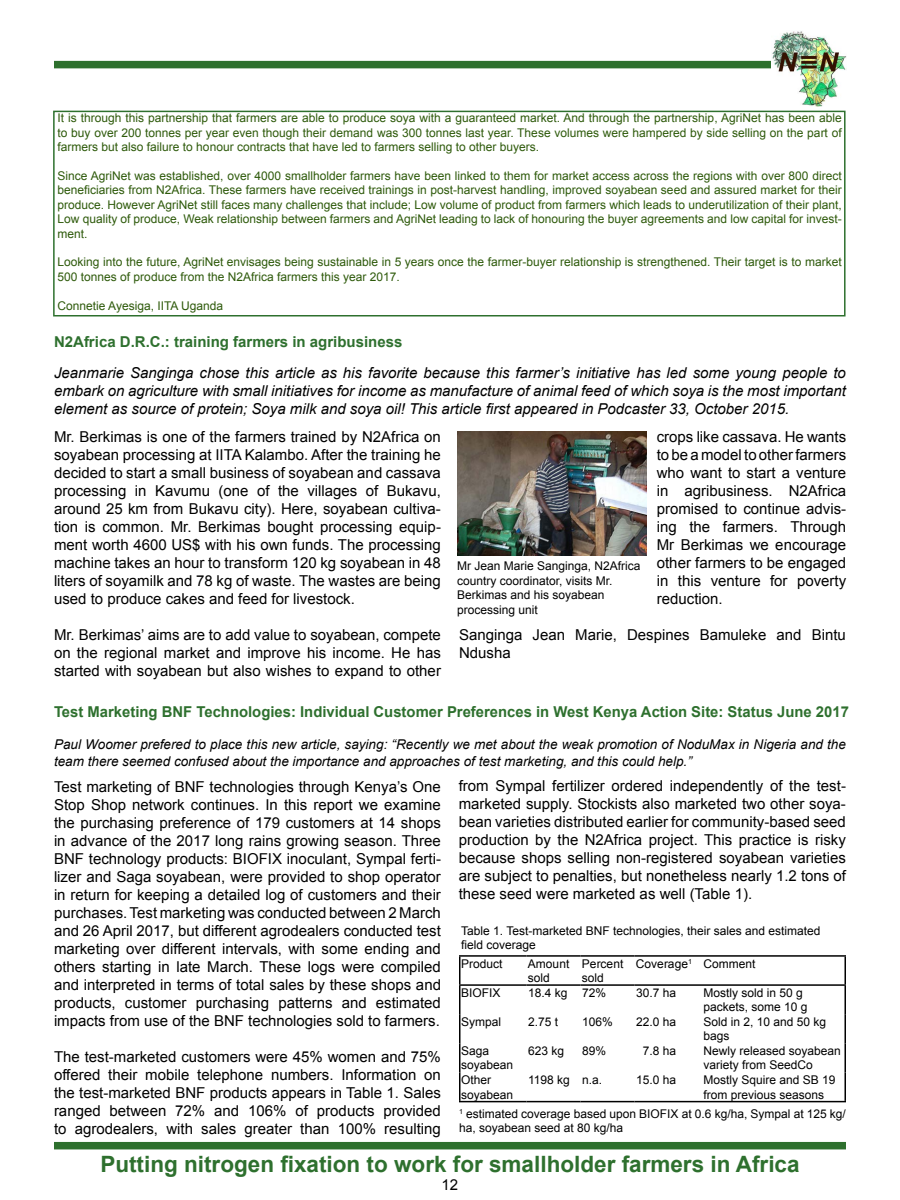
<style>
.page{position:relative;width:900px;height:1200px;background:#fff}
.page>*{position:absolute;margin:0;border:0;box-sizing:border-box;transform-origin:0 0}
.t1{font:700 22.5px "Arial";color:#2e702e}
.t2{font:15px/18px "Arial";color:#000;text-align:justify}
.t3{font:italic 15px/18px "Arial";color:#000;text-align:justify}
.t4{font:700 15px "Arial";color:#2e702e}
.t5{font:italic 13.5px/16.2px "Arial";color:#000}
.t6{font:12px/14.4px "Arial";color:#2e5a0b;text-align:justify}
.t7{font:12px/14.4px "Arial";color:#000}
</style>
<div class="page">
<div style="left:54px;top:1142px;width:792px;height:7px;background:#2e702e"></div>
<div style="left:54px;top:61px;width:717px;height:7px;background:#2e702e"></div>
<img style="left:772px;top:31px;width:74px;height:76px">
<div style="left:53px;top:111px;width:793px;height:205px;background:#fff;border:2px solid #2e702e"></div>
<img style="left:457px;top:431px;width:190px;height:124px">
<hr style="left:844px;top:986px;width:2px;height:28px;background:#000">
<hr style="left:844px;top:1014px;width:2px;height:29px;background:#000">
<hr style="left:844px;top:1043px;width:2px;height:29px;background:#000">
<hr style="left:844px;top:1072px;width:2px;height:29px;background:#000">
<hr style="left:459px;top:1101px;width:67px;height:1px;background:#000">
<hr style="left:526px;top:1101px;width:54px;height:1px;background:#000">
<hr style="left:580px;top:1101px;width:54px;height:1px;background:#000">
<hr style="left:634px;top:1101px;width:68px;height:1px;background:#000">
<hr style="left:702px;top:1101px;width:144px;height:1px;background:#000">
<hr style="left:459px;top:955px;width:67px;height:2px;background:#000">
<svg style="left:459px;top:957px;width:1px;height:144px"></svg>
<hr style="left:526px;top:955px;width:54px;height:2px;background:#000">
<hr style="left:580px;top:955px;width:54px;height:2px;background:#000">
<hr style="left:634px;top:955px;width:68px;height:2px;background:#000">
<hr style="left:702px;top:955px;width:144px;height:2px;background:#000">
<hr style="left:844px;top:957px;width:2px;height:27px;background:#000">
<hr style="left:459px;top:984px;width:67px;height:2px;background:#000">
<hr style="left:526px;top:984px;width:54px;height:2px;background:#000">
<hr style="left:580px;top:984px;width:54px;height:2px;background:#000">
<hr style="left:634px;top:984px;width:68px;height:2px;background:#000">
<hr style="left:702px;top:984px;width:144px;height:2px;background:#000">
<p class="t6" style="left:58px;top:111px;width:786px">It is through this partnership that farmers are able to produce soya with a guaranteed market. And through the partnership, AgriNet has been able to buy over 200 tonnes per year even though their demand was 300 tonnes last year. These volumes were hampered by side selling on the part of farmers but also failure to honour contracts that have led to farmers selling to other buyers.</p>
<p class="t6" style="left:58px;top:169px;width:786px">Since AgriNet was established, over 4000 smallholder farmers have been linked to them for market access across the regions with over 800 direct beneficiaries from N2Africa. These farmers have received trainings in post-harvest handling, improved soyabean seed and assured market for their produce. However AgriNet still faces many challenges that include; Low volume of product from farmers which leads to underutilization of their plant, Low quality of produce, Weak relationship between farmers and AgriNet leading to lack of honouring the buyer agreements and low capital for invest&shy;ment.</p>
<p class="t6" style="left:58px;top:255px;width:786px">Looking into the future, AgriNet envisages being sustainable in 5 years once the farmer-buyer relationship is strengthened. Their target is to market<br>500 tonnes of produce from the N2Africa farmers this year 2017.</p>
<p class="t6" style="left:58px;top:298px;width:167px">Connetie Ayesiga, IITA Uganda</p>
<p class="t4" style="left:54px;top:331px;width:350px">N2Africa D.R.C.: training farmers in agribusiness</p>
<p class="t3" style="left:54px;top:364px;width:793px">Jeanmarie Sanginga chose this article as his favorite because this farmer’s initiative has led some young people to embark on agriculture with small initiatives for income as manufacture of animal feed of which soya is the most important element as source of protein; Soya milk and soya oil! This article first appeared in Podcaster 33, October 2015.</p>
<p class="t2" style="left:54px;top:428px;width:388px">Mr. Berkimas is one of the farmers trained by N2Africa on soyabean processing at IITA Kalambo. After the training he decided to start a small business of soyabean and cassava processing in Kavumu (one of the villages of Bukavu, around 25 km from Bukavu city). Here, soyabean cultiva&shy;tion is common. Mr. Berkimas bought processing equip&shy;ment worth 4600 US$ with his own funds. The processing machine takes an hour to transform 120 kg soyabean in 48 liters of soyamilk and 78 kg of waste. The wastes are being used to produce cakes and feed for livestock.</p>
<p class="t2" style="left:54px;top:626px;width:388px">Mr. Berkimas’ aims are to add value to soyabean, compete on the regional market and improve his income. He has started with soyabean but also wishes to expand to other</p>
<p class="t2" style="left:657px;top:428px;width:191px">crops like cassava. He wants to be a model to other farmers who want to start a venture in agribusiness. N2Africa promised to continue advis&shy;ing the farmers. Through Mr Berkimas we encourage other farmers to be engaged in this venture for poverty reduction.</p>
<p class="t2" style="left:459px;top:626px;width:388px">Sanginga Jean Marie, Despines Bamuleke and Bintu<br>Ndusha</p>
<p class="t7" style="left:457px;top:559px;width:185px">Mr Jean Marie Sanginga, N2Africa country coordinator, visits Mr.<br>Berkimas and his soyabean processing unit</p>
<p class="t4" style="left:54px;top:702px;width:796px">Test Marketing BNF Technologies: Individual Customer Preferences in West Kenya Action Site: Status June 2017</p>
<p class="t5" style="left:54px;top:737px;width:793px">Paul Woomer prefered to place this new article, saying: “Recently we met about the weak promotion of NoduMax in Nigeria and the team there seemed confused about the importance and approaches of test marketing, and this could help.”</p>
<p class="t2" style="left:54px;top:777px;width:389px">Test marketing of BNF technologies through Kenya’s One Stop Shop network continues. In this report we examine the purchasing preference of 179 customers at 14 shops in advance of the 2017 long rains growing season. Three BNF technology products: BIOFIX inoculant, Sympal ferti&shy;lizer and Saga soyabean, were provided to shop operator in return for keeping a detailed log of customers and their purchases. Test marketing was conducted between 2 March and 26 April 2017, but different agrodealers conducted test marketing over different intervals, with some ending and others starting in late March. These logs were compiled and interpreted in terms of total sales by these shops and products, customer purchasing patterns and estimated impacts from use of the BNF technologies sold to farmers.</p>
<p class="t2" style="left:54px;top:1047px;width:388px">The test-marketed customers were 45% women and 75% offered their mobile telephone numbers. Information on the test-marketed BNF products appears in Table 1. Sales ranged between 72% and 106% of products provided to agrodealers, with sales greater than 100% resulting</p>
<p class="t2" style="left:459px;top:777px;width:389px">from Sympal fertilizer ordered independently of the test&shy;marketed supply. Stockists also marketed two other soya&shy;bean varieties distributed earlier for community-based seed production by the N2Africa project. This practice is risky because shops selling non-registered soyabean varieties are subject to penalties, but nonetheless nearly 1.2 tons of these seed were marketed as well (Table 1).</p>
<p class="t7" style="left:461px;top:923px;width:361px">Table 1. Test-marketed BNF technologies, their sales and estimated field coverage</p>
<p class="t7" style="left:461px;top:956px;width:43px">Product</p>
<p class="t7" style="left:528px;top:956px;width:43px">Amount sold</p>
<p class="t7" style="left:582px;top:956px;width:43px">Percent sold</p>
<p class="t7" style="left:636px;top:956px;width:121px">Coverage<sup>1</sup> Comment</p>
<p class="t7" style="left:461px;top:986px;width:41px">BIOFIX</p>
<p class="t7" style="left:528px;top:986px;width:80px">18.4 kg 72%</p>
<p class="t7" style="left:636px;top:986px;width:42px">30.7 ha</p>
<p class="t7" style="left:704px;top:986px;width:106px">Mostly sold in 50 g packets, some 10 g</p>
<p class="t7" style="left:461px;top:1015px;width:42px">Sympal</p>
<p class="t7" style="left:528px;top:1015px;width:32px">2.75 t</p>
<p class="t7" style="left:582px;top:1015px;width:32px">106%</p>
<p class="t7" style="left:636px;top:1015px;width:42px">22.0 ha</p>
<p class="t7" style="left:704px;top:1015px;width:124px">Sold in 2, 10 and 50 kg bags</p>
<p class="t7" style="left:461px;top:1044px;width:54px">Saga soyabean</p>
<p class="t7" style="left:528px;top:1044px;width:38px">623 kg</p>
<p class="t7" style="left:582px;top:1044px;width:26px">89%</p>
<p class="t7" style="left:643px;top:1044px;width:35px">7.8 ha</p>
<p class="t7" style="left:704px;top:1044px;width:139px">Newly released soyabean variety from SeedCo</p>
<p class="t7" style="left:461px;top:1073px;width:54px">Other soyabean</p>
<p class="t7" style="left:528px;top:1073px;width:76px">1198 kg n.a.</p>
<p class="t7" style="left:636px;top:1073px;width:42px">15.0 ha</p>
<p class="t7" style="left:704px;top:1073px;width:134px">Mostly Squire and SB 19 from previous seasons</p>
<p class="t7" style="left:459px;top:1107px;width:389px"><sup>1</sup> estimated coverage based upon BIOFIX at 0.6 kg/ha, Sympal at 125 kg/ ha, soyabean seed at 80 kg/ha</p>
<h1 class="t1" style="left:100px;top:1149px;width:701px">Putting nitrogen fixation to work for smallholder farmers in Africa</h1>
<p class="t2" style="left:442px;top:1176px;width:18px">12</p>
</div>
